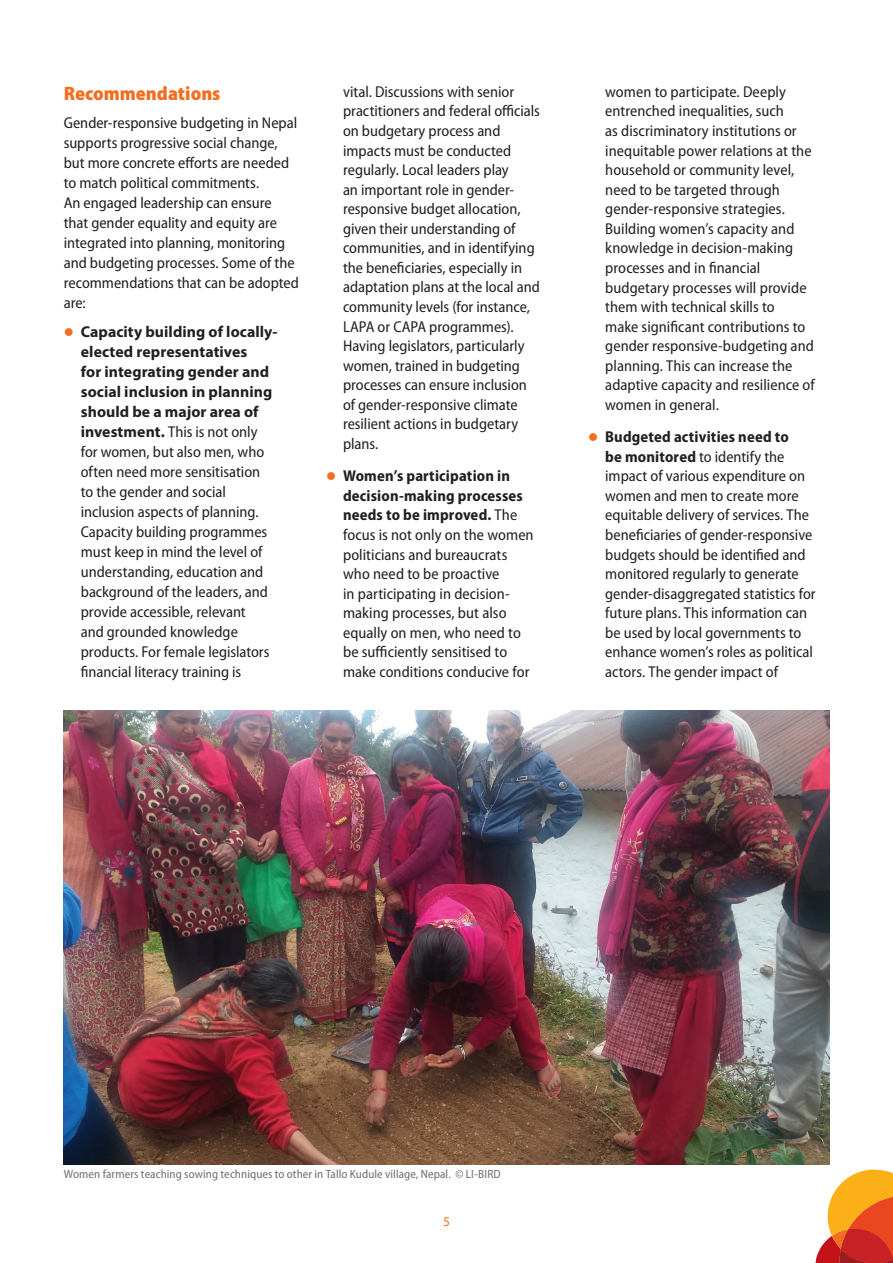
<style>
.page{position:relative;width:893px;height:1263px;background:#fff}
.page>*{position:absolute;margin:0;border:0;box-sizing:border-box;transform-origin:0 0}
.t1{font:900 semi-condensed 19.5px "Myriad Pro";color:#f36e21}
.t2{font:semi-condensed 15.75px/19.5px "Myriad Pro";color:#231f20}
.t3{font:13.5px "Myriad Pro";color:#f36e21}
.t4{font:semi-condensed 12px "Myriad Pro";letter-spacing:.01em;color:#6c6d70}
.s1{color:#f36e21}
.s2{font-weight:700;font-stretch:normal}
.s3{font-weight:700}
</style>
<div class="page">
<svg style="left:815px;top:1169px;width:78px;height:94px"></svg>
<img style="left:64px;top:711px;width:765px;height:453px">
<p class="t1" style="left:64px;top:82px;width:158px">Recommendations</p>
<p class="t2" style="left:64px;top:113px;width:237px;line-height:20px">Gender-responsive budgeting in Nepal supports progressive social change, but more concrete efforts are needed to match political commitments.<br>An engaged leadership can ensure that gender equality and equity are integrated into planning, monitoring and budgeting processes. Some of the recommendations that can be adopted are:</p>
<p class="t2" style="left:81px;top:322px;width:198px;line-height:20px;text-indent:-17px"><span class="s1">●</span> <span class="s2">Capacity building of locally&shy;elected representatives<br>for integrating gender and social inclusion in planning should be a major area of investment.</span> This is not only for women, but also men, who often need more sensitisation<br>to the gender and social inclusion aspects of planning.<br>Capacity building programmes must keep in mind the level of understanding, education and background of the leaders, and provide accessible, relevant<br>and grounded knowledge products. For female legislators financial literacy training is</p>
<p class="t2" style="left:343px;top:82px;width:199px">vital. Discussions with senior practitioners and federal officials on budgetary process and impacts must be conducted regularly. Local leaders play<br>an important role in gender&shy;responsive budget allocation, given their understanding of communities, and in identifying the beneficiaries, especially in adaptation plans at the local and community levels (for instance,<br>LAPA or CAPA programmes).<br>Having legislators, particularly women, trained in budgeting processes can ensure inclusion of gender-responsive climate resilient actions in budgetary plans.</p>
<p class="t2" style="left:343px;top:467px;width:192px;text-indent:-17px"><span class="s1">●</span> <span class="s3">Women’s participation in decision-making processes needs to be improved.</span> The focus is not only on the women politicians and bureaucrats who need to be proactive<br>in participating in decision&shy;making processes, but also equally on men, who need to be sufficiently sensitised to make conditions conducive for</p>
<p class="t2" style="left:605px;top:82px;width:211px">women to participate. Deeply entrenched inequalities, such<br>as discriminatory institutions or inequitable power relations at the household or community level, need to be targeted through gender-responsive strategies.<br>Building women’s capacity and knowledge in decision-making processes and in financial budgetary processes will provide them with technical skills to<br>make significant contributions to gender responsive-budgeting and planning. This can increase the adaptive capacity and resilience of women in general.</p>
<p class="t2" style="left:605px;top:427px;width:212px;text-indent:-17px"><span class="s1">●</span> <span class="s3">Budgeted activities need to<br>be monitored</span> to identify the impact of various expenditure on women and men to create more equitable delivery of services. The beneficiaries of gender-responsive budgets should be identified and monitored regularly to generate gender-disaggregated statistics for future plans. This information can be used by local governments to enhance women’s roles as political actors. The gender impact of</p>
<p class="t4" style="left:64px;top:1167px;width:438px">Women farmers teaching sowing techniques to other in Tallo Kudule village, Nepal. © LI-BIRD</p>
<p class="t3" style="left:443px;top:1213px;width:8px">5</p>
</div>
